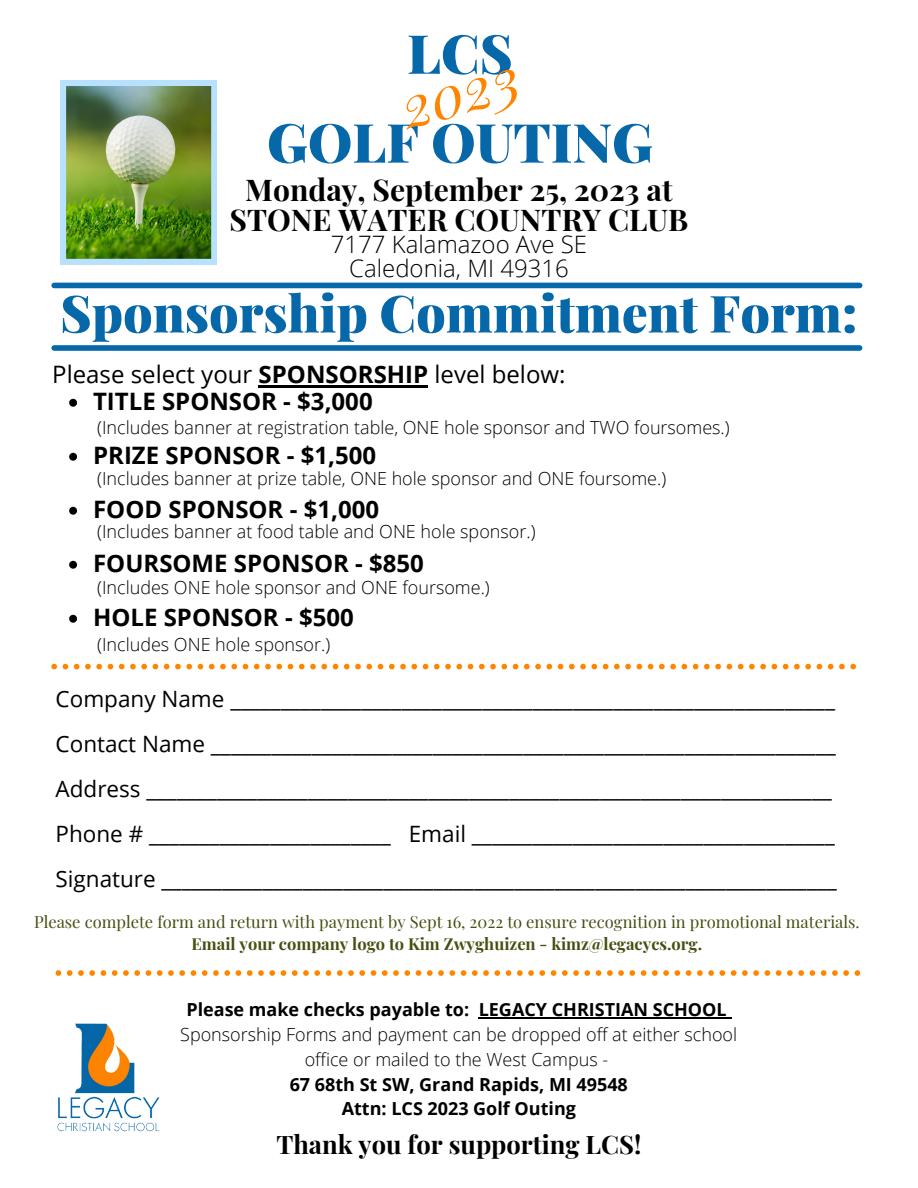
<style>
.page{position:relative;width:918px;height:1188px;background:#fff}
.page>*{position:absolute;margin:0;border:0;box-sizing:border-box;transform-origin:0 0}
.t1{font:italic 58.5px "Playfair Display";color:#ff8500}
.t2{font:900 54px "Playfair Display";color:#0668a9}
.t3{font:900 51.45px "Playfair Display";color:#0668a9}
.t4{font:700 30px "Playfair Display";color:#000}
.t5{font:700 25.5px "Playfair Display";color:#000}
.t6{font:700 24px "Open Sans";color:#000}
.t7{font:24px "Open Sans";color:#000}
.t8{font:300 24px "Open Sans";color:#000}
.t9{font:22.5px "Open Sans";color:#000}
.t10{font:300 18px/24.8px "Open Sans";color:#000;text-align:center}
.t11{font:700 18px "Open Sans";color:#000}
.t12{font:16.5px "Playfair Display";color:#474e10}
.t13{font:700 16.5px "Playfair Display";color:#474e10}
.s1{font-weight:700}
</style>
<div class="page">
<img style="left:57px;top:1023px;width:103px;height:109px">
<img style="left:60px;top:80px;width:157px;height:185px">
<div style="left:54px;top:283px;width:806px;height:5px;background:#0668a9"></div>
<hr style="left:479px;top:1018px;width:248px;height:1px;background:#000">
<svg style="left:69px;top:399px;width:8px;height:8px"></svg>
<svg style="left:69px;top:453px;width:8px;height:8px"></svg>
<svg style="left:69px;top:507px;width:8px;height:8px"></svg>
<svg style="left:69px;top:561px;width:8px;height:8px"></svg>
<svg style="left:69px;top:615px;width:8px;height:8px"></svg>
<hr style="left:259px;top:385px;width:169px;height:3px;background:#000">
<svg style="left:51px;top:664px;width:805px;height:5px"></svg>
<div style="left:54px;top:345px;width:806px;height:6px;background:#0668a9"></div>
<svg style="left:56px;top:970px;width:804px;height:6px"></svg>
<p class="t2" style="left:407px;top:15px;width:107px">LCS</p>
<p class="t1" style="left:391px;top:69px;width:122px;rotate:-16deg">2023</p>
<p class="t2" style="left:267px;top:104px;width:387px">GOLF OUTING</p>
<p class="t4" style="left:245px;top:169px;width:429px">Monday, September 25, 2023 at</p>
<p class="t4" style="left:230px;top:198px;width:460px">STONE WATER COUNTRY CLUB</p>
<p class="t8" style="left:331px;top:228px;width:258px">7177 Kalamazoo Ave SE</p>
<p class="t8" style="left:349px;top:251px;width:221px">Caledonia, MI 49316</p>
<p class="t3" style="left:60px;top:277px;width:799px">Sponsorship Commitment Form:</p>
<p class="t7" style="left:52px;top:357px;width:515px">Please select your <span class="s1">SPONSORSHIP</span> level below:</p>
<p class="t6" style="left:93px;top:384px;width:281px">TITLE SPONSOR - $3,000</p>
<p class="t6" style="left:93px;top:438px;width:285px">PRIZE SPONSOR - $1,500</p>
<p class="t6" style="left:93px;top:492px;width:288px">FOOD SPONSOR - $1,000</p>
<p class="t6" style="left:93px;top:546px;width:332px">FOURSOME SPONSOR - $850</p>
<p class="t6" style="left:93px;top:600px;width:262px">HOLE SPONSOR - $500</p>
<p class="t10" style="left:97px;top:415px;width:634px">(Includes banner at registration table, ONE hole sponsor and TWO foursomes.)</p>
<p class="t10" style="left:97px;top:466px;width:571px">(Includes banner at prize table, ONE hole sponsor and ONE foursome.)</p>
<p class="t10" style="left:97px;top:518px;width:440px">(Includes banner at food table and ONE hole sponsor.)</p>
<p class="t10" style="left:97px;top:575px;width:394px">(Includes ONE hole sponsor and ONE foursome.)</p>
<p class="t10" style="left:97px;top:632px;width:235px">(Includes ONE hole sponsor.)</p>
<p class="t9" style="left:56px;top:683px;width:781px">Company Name ____________________________________________________________</p>
<p class="t9" style="left:56px;top:728px;width:782px">Contact Name ______________________________________________________________</p>
<p class="t9" style="left:56px;top:773px;width:778px">Address ____________________________________________________________________</p>
<p class="t9" style="left:56px;top:818px;width:781px">Phone # ________________________ Email ____________________________________</p>
<p class="t9" style="left:56px;top:863px;width:783px">Signature ___________________________________________________________________</p>
<p class="t12" style="left:34px;top:910px;width:827px">Please complete form and return with payment by Sept 16, 2022 to ensure recognition in promotional materials.</p>
<p class="t13" style="left:191px;top:932px;width:512px">Email your company logo to Kim Zwyghuizen - kimz@legacycs.org.</p>
<p class="t11" style="left:186px;top:997px;width:542px">Please make checks payable to: LEGACY CHRISTIAN SCHOOL</p>
<p class="t10" style="left:180px;top:1022px;width:558px">Sponsorship Forms and payment can be dropped off at either school office or mailed to the West Campus -</p>
<p class="t11" style="left:290px;top:1072px;width:340px">67 68th St SW, Grand Rapids, MI 49548</p>
<p class="t11" style="left:342px;top:1096px;width:236px">Attn: LCS 2023 Golf Outing</p>
<p class="t5" style="left:276px;top:1126px;width:367px">Thank you for supporting LCS!</p>
</div>
